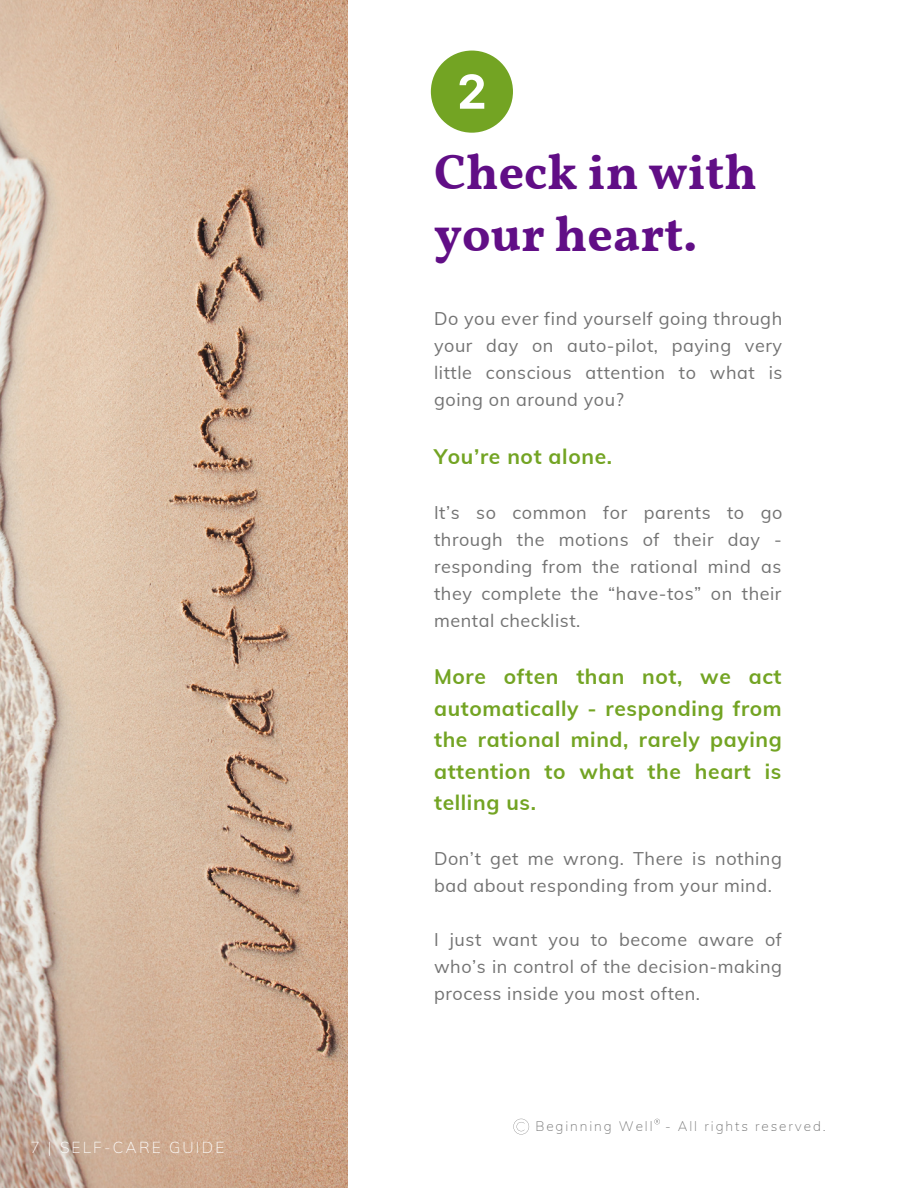
<style>
.page{position:relative;width:918px;height:1188px;background:#fff}
.page>*{position:absolute;margin:0;border:0;box-sizing:border-box;transform-origin:0 0}
.t1{font:700 49.8px "Vollkorn";color:#610e86}
.t2{font:700 21px/31.5px "Mulish";letter-spacing:.03em;color:#73a423;text-align:justify}
.t3{font:18px/27px "Mulish";letter-spacing:.03em;color:#737373;text-align:justify}
.t4{font:200 15.6px "Mulish";letter-spacing:.14em;color:#fff}
.t5{font:200 13.5px "Mulish";letter-spacing:.14em;color:#737373}
</style>
<div class="page">
<img style="left:0;top:0;width:348px;height:1188px">
<svg style="left:431px;top:51px;width:82px;height:82px"></svg>
<svg style="left:513px;top:1119px;width:16px;height:15px"></svg>
<svg style="left:654px;top:1119px;width:6px;height:5px"></svg>
<p class="t4" style="left:30px;top:1137px;width:196px">7 | SELF-CARE GUIDE</p>
<p class="t1" style="left:434px;top:142px;width:324px">Check in with</p>
<p class="t1" style="left:434px;top:203px;width:265px">your heart.</p>
<p class="t3" style="left:434px;top:305px;width:350px">Do you ever find yourself going through your day on auto-pilot, paying very little conscious attention to what is going on around you?</p>
<p class="t2" style="left:434px;top:440px;width:179px">You’re not alone.</p>
<p class="t3" style="left:434px;top:498px;width:350px">It’s so common for parents to go through the motions of their day - responding from the rational mind as they complete the “have-tos” on their mental checklist.</p>
<p class="t2" style="left:434px;top:660px;width:349px">More often than not, we act automatically - responding from the rational mind, rarely paying attention to what the heart is telling us.</p>
<p class="t3" style="left:434px;top:845px;width:349px">Don’t get me wrong. There is nothing bad about responding from your mind.</p>
<p class="t3" style="left:434px;top:926px;width:349px">I just want you to become aware of who’s in control of the decision-making process inside you most often.</p>
<p class="t5" style="left:535px;top:1117px;width:292px">Beginning Well - All rights reserved.</p>
</div>
